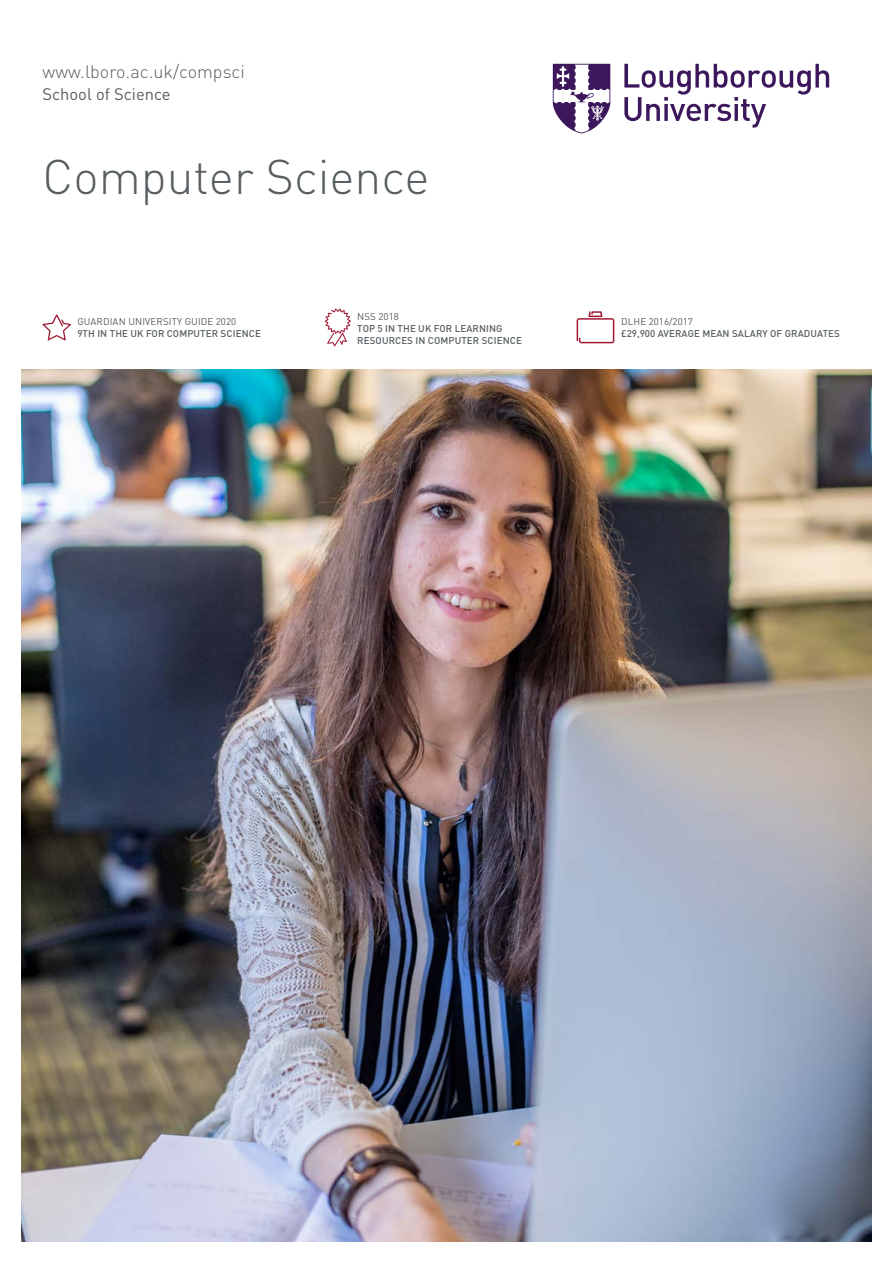
<style>
.page{position:relative;width:893px;height:1263px;background:#fff}
.page>*{position:absolute;margin:0;border:0;box-sizing:border-box;transform-origin:0 0}
.t1{font:300 48px "DINOT";color:#575e62}
.t2{font:300 18px "DINOT";color:#575e62}
.t3{font:16.5px "DINOT";color:#575e62}
.t4{font:500 9.75px/11.7px "DINOT";letter-spacing:.01em;color:#575e62}
.t5{font:9.75px "DINOT";letter-spacing:.01em;color:#575e62}
</style>
<div class="page">
<svg style="left:553px;top:64px;width:57px;height:69px"></svg>
<svg style="left:624px;top:64px;width:205px;height:64px"></svg>
<img style="left:21px;top:370px;width:851px;height:872px">
<svg style="left:42px;top:314px;width:29px;height:26px"></svg>
<svg style="left:325px;top:308px;width:26px;height:38px"></svg>
<svg style="left:577px;top:311px;width:37px;height:32px"></svg>
<h2 class="t2" style="left:43px;top:60px;width:204px">www.lboro.ac.uk/compsci</h2>
<h3 class="t3" style="left:43px;top:84px;width:130px">School of Science</h3>
<h1 class="t1" style="left:43px;top:147px;width:388px">Computer Science</h1>
<p class="t5" style="left:77px;top:316px;width:160px">GUARDIAN UNIVERSITY GUIDE 2020</p>
<p class="t4" style="left:77px;top:327px;width:185px">9TH IN THE UK FOR COMPUTER SCIENCE</p>
<p class="t5" style="left:357px;top:311px;width:43px">NSS 2018</p>
<p class="t4" style="left:357px;top:322px;width:166px">TOP 5 IN THE UK FOR LEARNING<br>RESOURCES IN COMPUTER SCIENCE</p>
<p class="t5" style="left:621px;top:316px;width:73px">DLHE 2016/2017</p>
<p class="t4" style="left:621px;top:327px;width:220px">£29,900 AVERAGE MEAN SALARY OF GRADUATES</p>
</div>
